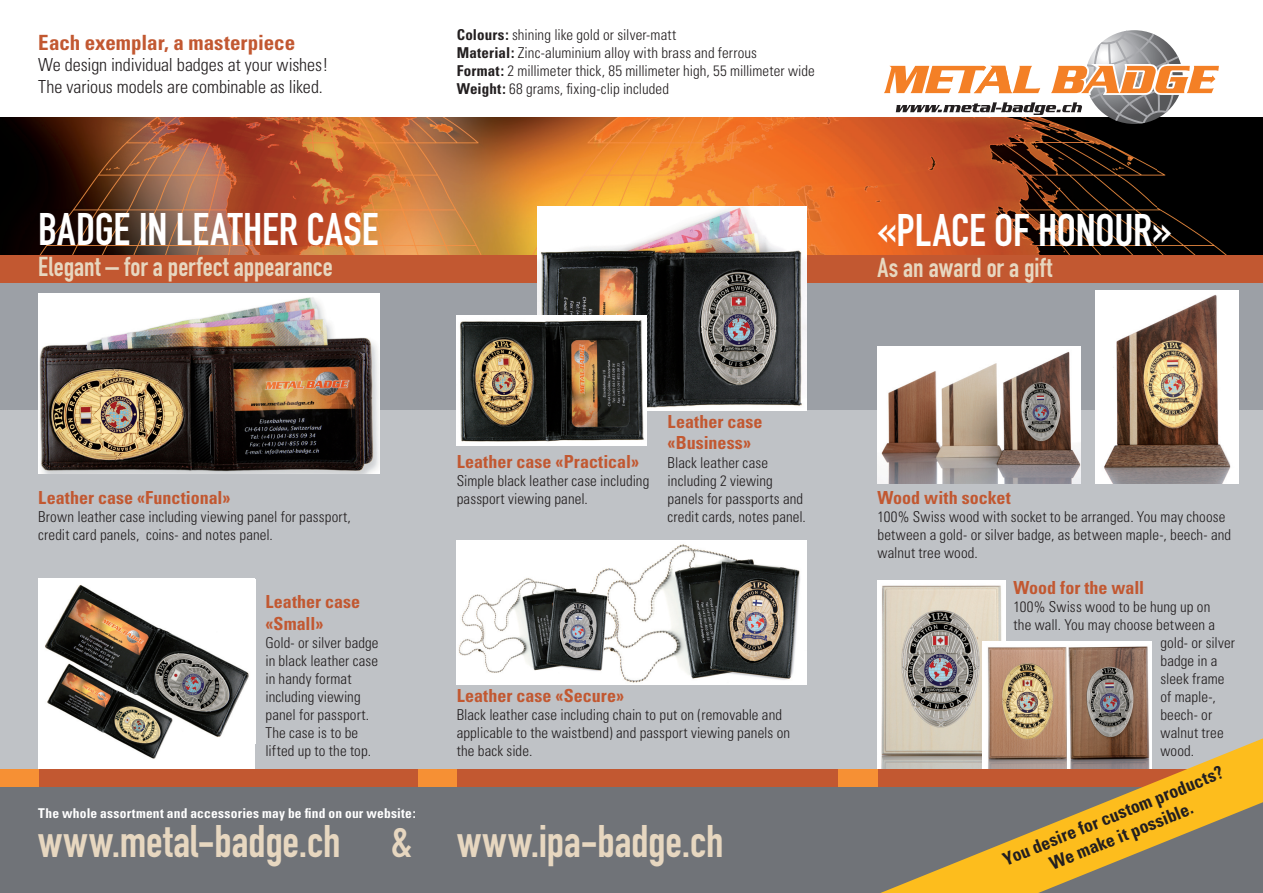
<style>
.page{position:relative;width:1263px;height:893px;background:#fff}
.page>*{position:absolute;margin:0;border:0;box-sizing:border-box;transform-origin:0 0}
.t1{font:45px "DIN Engschrift";letter-spacing:-.005em;color:#e7d7c0}
.t2{font:45px "DIN Engschrift";letter-spacing:-.005em;color:#fff}
.t3{font:27px "DIN Engschrift";color:#e7d7c0}
.t4{font:700 condensed 21px "Univers";color:#c25831}
.t5{font:700 condensed 18px/21.6px "Univers";color:#c25831}
.t6{font:300 condensed 18px/21.6px "Univers";letter-spacing:-.005em;color:#231f20}
.t7{font:700 condensed 18px/21.6px "Univers";color:#231f20;text-align:center}
.t8{font:300 condensed 15px/18px "Univers";letter-spacing:.005em;color:#231f20}
.t9{font:700 condensed 13.5px "Univers";letter-spacing:.015em;color:#fff}
.s1{font-weight:700}
</style>
<div class="page">
<img style="left:0;top:118px;width:1263px;height:137px">
<svg style="left:880px;top:30px;width:341px;height:94px"></svg>
<div style="left:0;top:255px;width:1263px;height:29px;background:#c25831"></div>
<div style="left:0;top:283px;width:1263px;height:127px;background:#9ca0a6"></div>
<div style="left:0;top:410px;width:1263px;height:359px;background:#bfc2c6"></div>
<div style="left:0;top:787px;width:1263px;height:106px;background:#707378"></div>
<div style="left:0;top:769px;width:1263px;height:18px;background:#c25831"></div>
<div style="left:0;top:769px;width:38px;height:18px;background:#f69034"></div>
<div style="left:418px;top:769px;width:39px;height:18px;background:#f69034"></div>
<div style="left:838px;top:769px;width:39px;height:18px;background:#f69034"></div>
<img style="left:877px;top:580px;width:129px;height:189px">
<img style="left:982px;top:642px;width:99px;height:96px">
<img style="left:1095px;top:291px;width:143px;height:193px">
<img style="left:38px;top:293px;width:341px;height:181px">
<div style="left:38px;top:578px;width:217px;height:190px;background:#fff"></div>
<img style="left:45px;top:585px;width:204px;height:152px">
<img style="left:45px;top:661px;width:131px;height:98px">
<img style="left:537px;top:207px;width:269px;height:204px">
<img style="left:457px;top:315px;width:190px;height:131px">
<div style="left:457px;top:541px;width:349px;height:144px;background:#fff"></div>
<img style="left:600px;top:544px;width:200px;height:139px">
<img style="left:458px;top:575px;width:149px;height:102px">
<img style="left:877px;top:346px;width:203px;height:137px">
<img style="left:1068px;top:644px;width:81px;height:94px">
<svg style="left:880px;top:738px;width:383px;height:155px"></svg>
<h3 class="t4" style="left:38px;top:29px;width:258px">Each exemplar, a masterpiece</h3>
<p class="t6" style="left:38px;top:54px;width:292px">We design individual badges at your wishes!<br>The various models are combinable as liked.</p>
<h1 class="t2" style="left:38px;top:203px;width:342px">BADGE IN LEATHER CASE</h1>
<h2 class="t3" style="left:38px;top:251px;width:296px">Elegant – for a perfect appearance</h2>
<p class="t8" style="left:457px;top:25px;width:360px"><span class="s1">Colours:</span> shining like gold or silver-matt<br><span class="s1">Material:</span> Zinc-aluminium alloy with brass and ferrous<br><span class="s1">Format:</span> 2 millimeter thick, 85 millimeter high, 55 millimeter wide <span class="s1">Weight:</span> 68 grams, fixing-clip included</p>
<p class="t5" style="left:38px;top:487px;width:194px">Leather case «Functional»</p>
<p class="t8" style="left:38px;top:508px;width:314px">Brown leather case including viewing panel for passport, credit card panels, coins- and notes panel.</p>
<p class="t5" style="left:265px;top:591px;width:96px">Leather case «Small»</p>
<p class="t8" style="left:265px;top:633px;width:115px">Gold- or silver badge in black leather case in handy format including viewing panel for passport.<br>The case is to be lifted up to the top.</p>
<p class="t9" style="left:38px;top:805px;width:379px">The whole assortment and accessories may be find on our website:</p>
<p class="t5" style="left:457px;top:451px;width:184px">Leather case «Practical»</p>
<p class="t8" style="left:457px;top:472px;width:194px">Simple black leather case including passport viewing panel.</p>
<p class="t5" style="left:668px;top:411px;width:96px">Leather case «Business»</p>
<p class="t8" style="left:668px;top:454px;width:140px">Black leather case including 2 viewing panels for passports and credit cards, notes panel.</p>
<p class="t5" style="left:457px;top:685px;width:169px">Leather case «Secure»</p>
<p class="t8" style="left:457px;top:706px;width:335px">Black leather case including chain to put on (removable and applicable to the waistbend) and passport viewing panels on the back side.</p>
<h1 class="t1" style="left:38px;top:814px;width:687px">www.metal-badge.ch &amp; www.ipa-badge.ch</h1>
<h1 class="t2" style="left:877px;top:204px;width:296px">«PLACE OF HONOUR»</h1>
<h2 class="t3" style="left:877px;top:252px;width:176px">As an award or a gift</h2>
<p class="t5" style="left:877px;top:487px;width:135px">Wood with socket</p>
<p class="t8" style="left:877px;top:508px;width:355px">100% Swiss wood with socket to be arranged. You may choose between a gold- or silver badge, as between maple-, beech- and walnut tree wood.</p>
<p class="t5" style="left:1013px;top:577px;width:132px">Wood for the wall</p>
<p class="t8" style="left:1013px;top:598px;width:198px">100% Swiss wood to be hung up on</p>
<p class="t8" style="left:1013px;top:616px;width:203px">the wall. You may choose between a</p>
<p class="t8" style="left:1160px;top:634px;width:76px">gold- or silver</p>
<p class="t8" style="left:1160px;top:652px;width:58px">badge in a</p>
<p class="t8" style="left:1160px;top:670px;width:66px">sleek frame</p>
<p class="t8" style="left:1160px;top:688px;width:57px">of maple-,</p>
<p class="t8" style="left:1160px;top:706px;width:53px">beech- or</p>
<p class="t8" style="left:1160px;top:724px;width:65px">walnut tree</p>
<p class="t8" style="left:1160px;top:742px;width:35px">wood.</p>
<p class="t7" style="left:1000px;top:850px;width:237px;rotate:-22deg">You desire for custom products?<br>We make it possible.</p>
</div>
